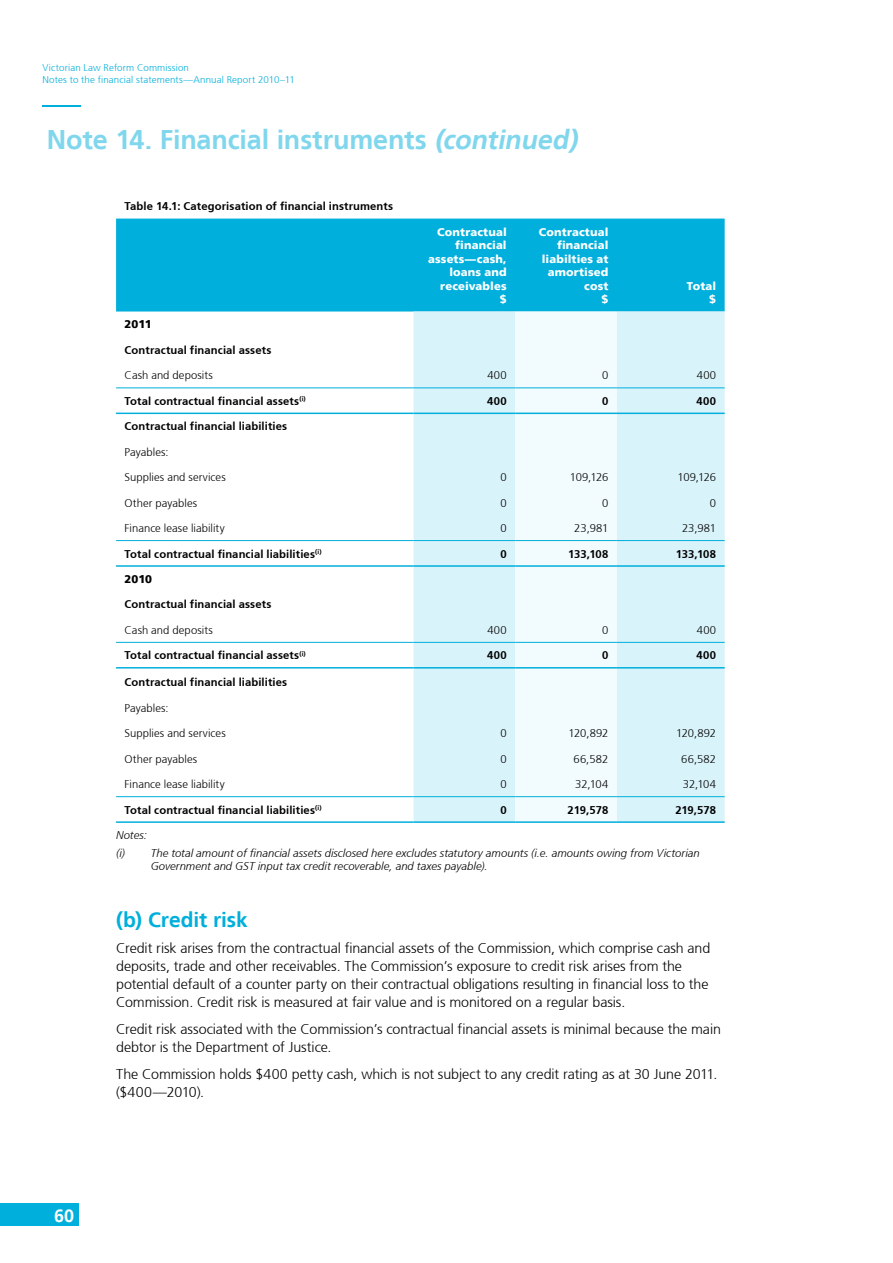
<style>
.page{position:relative;width:893px;height:1263px;background:#fff}
.page>*{position:absolute;margin:0;border:0;box-sizing:border-box;transform-origin:0 0}
.t1{font:700 27px "Frutiger LT";letter-spacing:-.005em;color:#80d7ed}
.t2{font:700 21px "Frutiger LT";letter-spacing:-.005em;color:#00afdb}
.t3{font:700 18px "Frutiger LT";color:#fff}
.t4{font:300 14.25px/18px "Frutiger";letter-spacing:-.005em;color:#000}
.t5{font:700 11.25px "Frutiger";letter-spacing:.01em;color:#000}
.t6{font:300 11.25px "Frutiger";letter-spacing:.005em;color:#000}
.t7{font:italic 300 11.25px/17.7px "Frutiger";letter-spacing:.005em;color:#000}
.t8{font:900 11.25px/13.5px "Frutiger LT";letter-spacing:.01em;color:#fff;text-align:right}
.t9{font:900 11.25px "Frutiger LT";letter-spacing:-.005em;color:#000}
.t10{font:300 9.75px/12px "Frutiger";letter-spacing:.015em;color:#00afdb}
.s1{font-style:italic}
</style>
<div class="page">
<div style="left:0;top:1204px;width:79px;height:22px;background:#00afdb"></div>
<hr style="left:43px;top:105px;width:38px;height:2px;background:#00afdb">
<div style="left:116px;top:219px;width:609px;height:92px;background:#00afdb"></div>
<div style="left:414px;top:311px;width:311px;height:510px;background:#d9f3fa"></div>
<div style="left:515px;top:311px;width:102px;height:510px;background:#f2fbfd"></div>
<hr style="left:116px;top:387px;width:130px;height:1px;background:#00afdb">
<hr style="left:246px;top:387px;width:168px;height:1px;background:#00afdb">
<hr style="left:414px;top:387px;width:101px;height:1px;background:#00afdb">
<hr style="left:515px;top:387px;width:102px;height:1px;background:#00afdb">
<hr style="left:617px;top:387px;width:108px;height:1px;background:#00afdb">
<hr style="left:116px;top:413px;width:130px;height:1px;background:#00afdb">
<hr style="left:246px;top:413px;width:168px;height:1px;background:#00afdb">
<hr style="left:414px;top:413px;width:101px;height:1px;background:#00afdb">
<hr style="left:515px;top:413px;width:102px;height:1px;background:#00afdb">
<hr style="left:617px;top:413px;width:108px;height:1px;background:#00afdb">
<hr style="left:116px;top:540px;width:130px;height:1px;background:#00afdb">
<hr style="left:246px;top:540px;width:168px;height:1px;background:#00afdb">
<hr style="left:414px;top:540px;width:101px;height:1px;background:#00afdb">
<hr style="left:515px;top:540px;width:102px;height:1px;background:#00afdb">
<hr style="left:617px;top:540px;width:108px;height:1px;background:#00afdb">
<hr style="left:116px;top:565px;width:130px;height:2px;background:#00afdb">
<hr style="left:246px;top:565px;width:168px;height:2px;background:#00afdb">
<hr style="left:414px;top:565px;width:101px;height:2px;background:#00afdb">
<hr style="left:515px;top:565px;width:102px;height:2px;background:#00afdb">
<hr style="left:617px;top:565px;width:108px;height:2px;background:#00afdb">
<hr style="left:116px;top:642px;width:130px;height:1px;background:#00afdb">
<hr style="left:246px;top:642px;width:168px;height:1px;background:#00afdb">
<hr style="left:414px;top:642px;width:101px;height:1px;background:#00afdb">
<hr style="left:515px;top:642px;width:102px;height:1px;background:#00afdb">
<hr style="left:617px;top:642px;width:108px;height:1px;background:#00afdb">
<hr style="left:116px;top:667px;width:130px;height:1px;background:#00afdb">
<hr style="left:246px;top:667px;width:168px;height:1px;background:#00afdb">
<hr style="left:414px;top:667px;width:101px;height:1px;background:#00afdb">
<hr style="left:515px;top:667px;width:102px;height:1px;background:#00afdb">
<hr style="left:617px;top:667px;width:108px;height:1px;background:#00afdb">
<hr style="left:116px;top:796px;width:130px;height:1px;background:#00afdb">
<hr style="left:246px;top:796px;width:168px;height:1px;background:#00afdb">
<hr style="left:414px;top:796px;width:101px;height:1px;background:#00afdb">
<hr style="left:515px;top:796px;width:102px;height:1px;background:#00afdb">
<hr style="left:617px;top:796px;width:108px;height:1px;background:#00afdb">
<hr style="left:116px;top:821px;width:130px;height:2px;background:#00afdb">
<hr style="left:246px;top:821px;width:168px;height:2px;background:#00afdb">
<hr style="left:414px;top:821px;width:101px;height:2px;background:#00afdb">
<hr style="left:515px;top:821px;width:102px;height:2px;background:#00afdb">
<hr style="left:617px;top:821px;width:108px;height:2px;background:#00afdb">
<p class="t10" style="left:43px;top:62px;width:254px">Victorian Law Reform Commission<br>Notes to the financial statements—Annual Report 2010–11</p>
<h1 class="t1" style="left:47px;top:124px;width:538px">Note 14. Financial instruments <span class="s1">(continued)</span></h1>
<p class="t5" style="left:125px;top:200px;width:270px">Table 14.1: Categorisation of financial instruments</p>
<p class="t8" style="left:428px;top:225px;width:80px">Contractual financial assets—cash, loans and receivables<br>$</p>
<p class="t8" style="left:539px;top:225px;width:71px">Contractual financial liabilties at amortised cost<br>$</p>
<p class="t8" style="left:687px;top:279px;width:31px">Total $</p>
<p class="t9" style="left:125px;top:318px;width:28px">2011</p>
<p class="t5" style="left:125px;top:343px;width:148px">Contractual financial assets</p>
<p class="t6" style="left:125px;top:369px;width:90px">Cash and deposits</p>
<p class="t6" style="left:487px;top:369px;width:21px">400</p>
<p class="t6" style="left:602px;top:369px;width:8px">0</p>
<p class="t6" style="left:697px;top:369px;width:21px">400</p>
<p class="t5" style="left:125px;top:394px;width:183px">Total contractual financial assets<sup>(i)</sup></p>
<p class="t5" style="left:487px;top:394px;width:21px">400</p>
<p class="t5" style="left:602px;top:394px;width:8px">0</p>
<p class="t5" style="left:697px;top:394px;width:21px">400</p>
<p class="t5" style="left:125px;top:420px;width:164px">Contractual financial liabilities</p>
<p class="t6" style="left:125px;top:445px;width:46px">Payables:</p>
<p class="t6" style="left:125px;top:471px;width:103px">Supplies and services</p>
<p class="t6" style="left:500px;top:471px;width:8px">0</p>
<p class="t6" style="left:570px;top:471px;width:40px">109,126</p>
<p class="t6" style="left:678px;top:471px;width:40px">109,126</p>
<p class="t6" style="left:125px;top:496px;width:74px">Other payables</p>
<p class="t6" style="left:500px;top:496px;width:8px">0</p>
<p class="t6" style="left:602px;top:496px;width:8px">0</p>
<p class="t6" style="left:710px;top:496px;width:8px">0</p>
<p class="t6" style="left:125px;top:522px;width:102px">Finance lease liability</p>
<p class="t6" style="left:500px;top:522px;width:8px">0</p>
<p class="t6" style="left:574px;top:522px;width:36px">23,981</p>
<p class="t6" style="left:682px;top:522px;width:36px">23,981</p>
<p class="t5" style="left:125px;top:547px;width:199px">Total contractual financial liabilities<sup>(i)</sup></p>
<p class="t5" style="left:500px;top:547px;width:8px">0</p>
<p class="t5" style="left:568px;top:547px;width:42px">133,108</p>
<p class="t5" style="left:676px;top:547px;width:42px">133,108</p>
<p class="t9" style="left:125px;top:572px;width:29px">2010</p>
<p class="t5" style="left:125px;top:598px;width:148px">Contractual financial assets</p>
<p class="t6" style="left:125px;top:624px;width:90px">Cash and deposits</p>
<p class="t6" style="left:487px;top:624px;width:21px">400</p>
<p class="t6" style="left:602px;top:624px;width:8px">0</p>
<p class="t6" style="left:697px;top:624px;width:21px">400</p>
<p class="t5" style="left:125px;top:649px;width:183px">Total contractual financial assets<sup>(i)</sup></p>
<p class="t5" style="left:487px;top:649px;width:21px">400</p>
<p class="t5" style="left:602px;top:649px;width:8px">0</p>
<p class="t5" style="left:697px;top:649px;width:21px">400</p>
<p class="t5" style="left:125px;top:675px;width:164px">Contractual financial liabilities</p>
<p class="t6" style="left:125px;top:701px;width:46px">Payables:</p>
<p class="t6" style="left:125px;top:727px;width:103px">Supplies and services</p>
<p class="t6" style="left:500px;top:727px;width:8px">0</p>
<p class="t6" style="left:568px;top:727px;width:41px">120,892</p>
<p class="t6" style="left:676px;top:727px;width:41px">120,892</p>
<p class="t6" style="left:125px;top:752px;width:74px">Other payables</p>
<p class="t6" style="left:500px;top:752px;width:8px">0</p>
<p class="t6" style="left:574px;top:752px;width:36px">66,582</p>
<p class="t6" style="left:681px;top:752px;width:36px">66,582</p>
<p class="t6" style="left:125px;top:778px;width:102px">Finance lease liability</p>
<p class="t6" style="left:500px;top:778px;width:8px">0</p>
<p class="t6" style="left:575px;top:778px;width:35px">32,104</p>
<p class="t6" style="left:683px;top:778px;width:35px">32,104</p>
<p class="t5" style="left:125px;top:803px;width:199px">Total contractual financial liabilities<sup>(i)</sup></p>
<p class="t5" style="left:500px;top:803px;width:8px">0</p>
<p class="t5" style="left:568px;top:803px;width:42px">219,578</p>
<p class="t5" style="left:675px;top:803px;width:42px">219,578</p>
<p class="t7" style="left:116px;top:826px;width:585px">Notes:<br>(i) The total amount of financial assets disclosed here excludes statutory amounts (i.e. amounts owing from Victorian</p>
<p class="t7" style="left:151px;top:857px;width:338px">Government and GST input tax credit recoverable, and taxes payable).</p>
<h2 class="t2" style="left:116px;top:907px;width:133px">(b) Credit risk</h2>
<p class="t4" style="left:116px;top:939px;width:596px">Credit risk arises from the contractual financial assets of the Commission, which comprise cash and deposits, trade and other receivables. The Commission’s exposure to credit risk arises from the potential default of a counter party on their contractual obligations resulting in financial loss to the Commission. Credit risk is measured at fair value and is monitored on a regular basis.</p>
<p class="t4" style="left:116px;top:1020px;width:606px">Credit risk associated with the Commission’s contractual financial assets is minimal because the main debtor is the Department of Justice.</p>
<p class="t4" style="left:116px;top:1065px;width:603px">The Commission holds $400 petty cash, which is not subject to any credit rating as at 30 June 2011. ($400—2010).</p>
<p class="t3" style="left:54px;top:1205px;width:22px">60</p>
</div>
